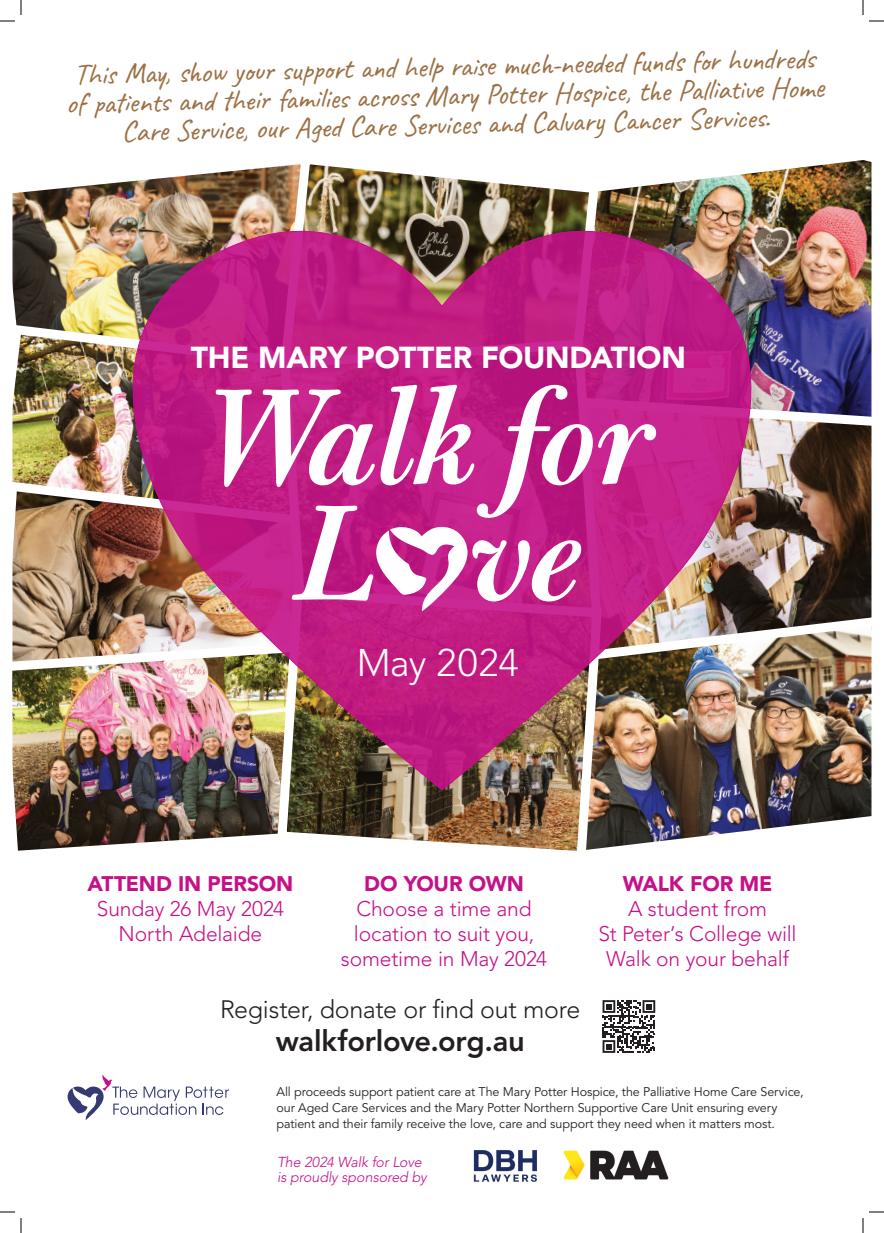
<style>
.page{position:relative;width:884px;height:1233px;background:#fff}
.page>*{position:absolute;margin:0;border:0;box-sizing:border-box;transform-origin:0 0}
.t1{font:italic 600 145.5px/116.1px "Bulmer MT Std";letter-spacing:-.025em;color:#fff;text-align:center}
.t2{font:300 38.2px "Avenir LT Std";color:#fff}
.t3{font:900 30.1px "Avenir LT Std";letter-spacing:-.01em;color:#fff}
.t4{font:30px/29px "Caveat";color:#9c7044;text-align:center}
.t5{font:800 29px "Avenir LT Std";letter-spacing:-.01em;color:#231f20}
.t6{font:300 25px "Avenir LT Std";letter-spacing:-.01em;color:#231f20}
.t7{font:300 21px/25px "Avenir LT Std";letter-spacing:-.005em;color:#c51088;text-align:center}
.t8{font:900 21px "Avenir LT Std";letter-spacing:-.005em;color:#c51088}
.t9{font:italic 300 14.4px/14.5px "Avenir LT Std";letter-spacing:-.01em;color:#c51088}
.t10{font:12.5px/16px "Avenir LT Std";letter-spacing:-.01em;color:#231f20}
</style>
<div class="page">
<img style="left:563px;top:1150px;width:106px;height:30px">
<img style="left:473px;top:1150px;width:64px;height:32px">
<img style="left:12px;top:166px;width:264px;height:154px">
<img style="left:619px;top:160px;width:252px;height:232px">
<svg style="left:12px;top:530px;width:70px;height:108px;background:#b59878"></svg>
<img style="left:12px;top:320px;width:70px;height:210px">
<img style="left:12px;top:638px;width:260px;height:213px">
<img style="left:276px;top:164px;width:277px;height:25px">
<svg style="left:803px;top:392px;width:68px;height:219px;background:#483732"></svg>
<img style="left:607px;top:611px;width:264px;height:237px">
<img style="left:272px;top:790px;width:335px;height:61px">
<svg style="left:68px;top:1074px;width:161px;height:46px"></svg>
<svg style="left:602px;top:1000px;width:53px;height:52px"></svg>
<img style="left:82px;top:189px;width:721px;height:601px">
<svg style="left:374px;top:524px;width:93px;height:87px"></svg>
<svg style="left:0;top:1211px;width:15px;height:1px"></svg>
<svg style="left:869px;top:1211px;width:15px;height:1px"></svg>
<svg style="left:0;top:0;width:22px;height:22px"></svg>
<svg style="left:20px;top:1218px;width:2px;height:15px"></svg>
<svg style="left:862px;top:0;width:22px;height:22px"></svg>
<svg style="left:862px;top:1218px;width:2px;height:15px"></svg>
<h3 class="t4" style="left:65px;top:58px;width:760px;rotate:-1deg">This May, show your support and help raise much-needed funds for hundreds of patients and their families across Mary Potter Hospice, the Palliative Home<br>Care Service, our Aged Care Services and Calvary Cancer Services.</h3>
<h3 class="t3" style="left:191px;top:339px;width:497px">THE MARY POTTER FOUNDATION</h3>
<h1 class="t1" style="left:198px;top:383px;width:456px">Walk for<br>L ve</h1>
<h2 class="t2" style="left:357px;top:640px;width:163px">May 2024</h2>
<h3 class="t8" style="left:88px;top:871px;width:207px">ATTEND IN PERSON</h3>
<h3 class="t7" style="left:97px;top:896px;width:189px">Sunday 26 May 2024<br>North Adelaide</h3>
<h3 class="t8" style="left:364px;top:871px;width:161px">DO YOUR OWN</h3>
<h3 class="t7" style="left:341px;top:896px;width:208px">Choose a time and location to suit you, sometime in May 2024</h3>
<h3 class="t6" style="left:220px;top:994px;width:362px">Register, donate or find out more</h3>
<h3 class="t5" style="left:276px;top:1023px;width:251px">walkforlove.org.au</h3>
<h3 class="t8" style="left:623px;top:871px;width:151px">WALK FOR ME</h3>
<h3 class="t7" style="left:598px;top:896px;width:200px">A student from<br>St Peter’s College will<br>Walk on your behalf</h3>
<p class="t10" style="left:277px;top:1083px;width:528px">All proceeds support patient care at The Mary Potter Hospice, the Palliative Home Care Service, our Aged Care Services and the Mary Potter Northern Supportive Care Unit ensuring every patient and their family receive the love, care and support they need when it matters most.</p>
<p class="t9" style="left:277px;top:1155px;width:151px">The 2024 Walk for Love is proudly sponsored by</p>
</div>
